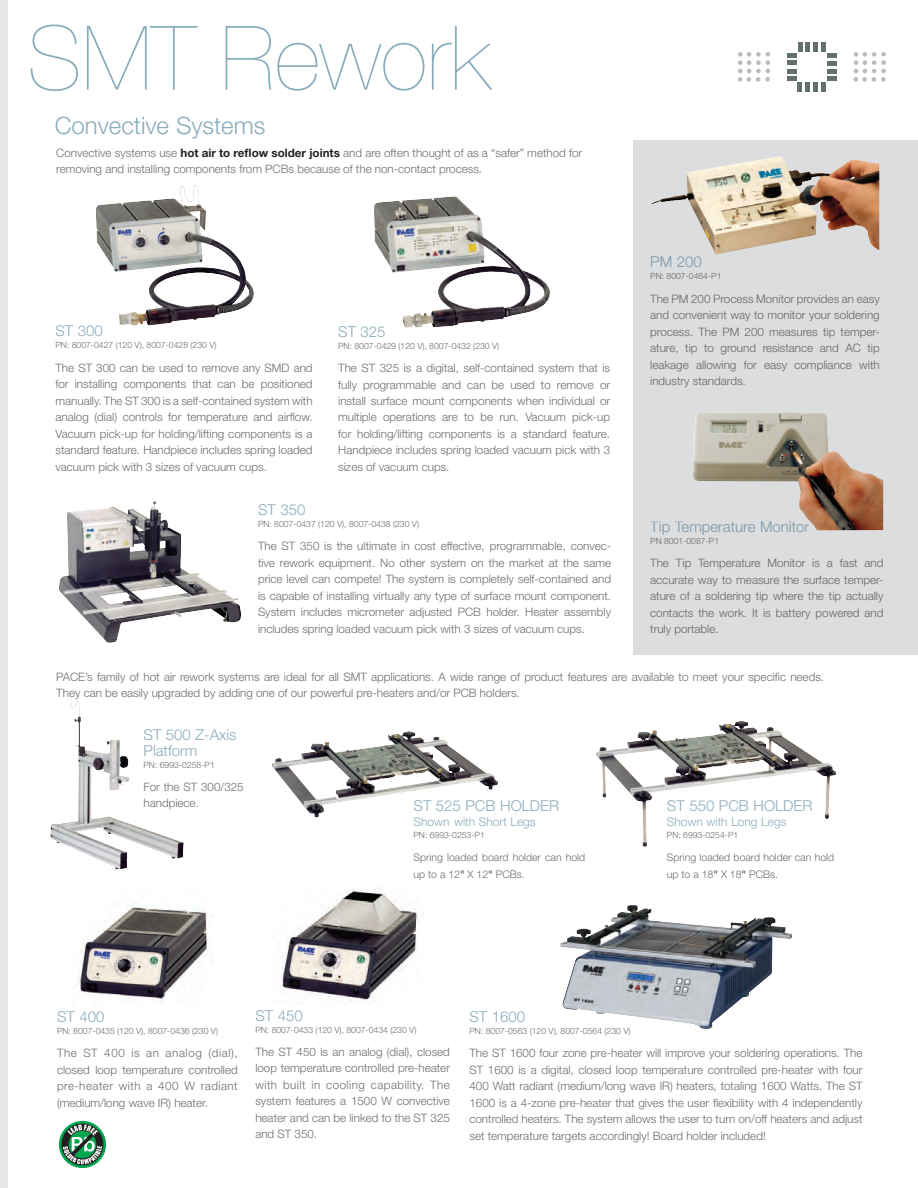
<style>
.page{position:relative;width:918px;height:1188px;background:#fff}
.page>*{position:absolute;margin:0;border:0;box-sizing:border-box;transform-origin:0 0}
.t1{font:200 89.1px "Helvetica Neue";color:#8aacbc}
.t2{font:300 24px "Helvetica Neue";color:#8aacbc}
.t3{font:300 15px/15.5px "Helvetica Neue";color:#8aacbc}
.t4{font:300 15px "Helvetica Neue";color:#7a98a7}
.t5{font:300 12px "Helvetica Neue";color:#8aacbc}
.t6{font:300 11.7px/16.5px "Helvetica Neue";color:#6c6d70;text-align:justify}
.t7{font:300 11.7px/16.5px "Helvetica Neue";color:#656568;text-align:justify}
.t8{font:300 10.5px/16.5px "Helvetica Neue";color:#6c6d70}
.t9{font:300 8.7px "Helvetica Neue";color:#6c6d70}
.t10{font:300 8.7px "Helvetica Neue";color:#656568}
.s1{font-weight:700;color:#231f20}
.s2{font-weight:500}
</style>
<div class="page">
<div style="left:633px;top:140px;width:285px;height:514px;background:#dcdddf"></div>
<img style="left:693px;top:412px;width:191px;height:119px">
<div style="left:690px;top:485px;width:100px;height:48px;background:#dcdddf"></div>
<div style="left:0;top:0;width:8px;height:1188px;background:#e6e7e9"></div>
<svg style="left:59px;top:1121px;width:47px;height:47px"></svg>
<div style="left:61px;top:1124px;width:42px;height:41px;border:7px solid #231f20;border-radius:50%"></div>
<svg style="left:63px;top:1125px;width:39px;height:39px;background:#5c9075"></svg>
<img style="left:59px;top:501px;width:182px;height:142px">
<img style="left:50px;top:701px;width:134px;height:169px">
<img style="left:272px;top:731px;width:226px;height:87px">
<img style="left:596px;top:721px;width:240px;height:126px">
<img style="left:560px;top:905px;width:232px;height:124px">
<img style="left:652px;top:156px;width:228px;height:99px">
<svg style="left:790px;top:522px;width:19px;height:9px"></svg>
<hr style="left:798px;top:42px;width:4px;height:10px;background:#637168">
<hr style="left:806px;top:42px;width:4px;height:10px;background:#637168">
<hr style="left:814px;top:42px;width:4px;height:10px;background:#637168">
<hr style="left:822px;top:42px;width:4px;height:10px;background:#637168">
<hr style="left:798px;top:82px;width:4px;height:10px;background:#637168">
<hr style="left:806px;top:82px;width:4px;height:10px;background:#637168">
<hr style="left:814px;top:82px;width:4px;height:10px;background:#637168">
<hr style="left:821px;top:82px;width:4px;height:10px;background:#637168">
<hr style="left:787px;top:77px;width:10px;height:4px;background:#637168">
<hr style="left:787px;top:69px;width:10px;height:4px;background:#637168">
<hr style="left:787px;top:61px;width:10px;height:4px;background:#637168">
<hr style="left:787px;top:53px;width:10px;height:4px;background:#637168">
<hr style="left:827px;top:77px;width:10px;height:4px;background:#637168">
<hr style="left:827px;top:69px;width:10px;height:4px;background:#637168">
<hr style="left:827px;top:61px;width:10px;height:4px;background:#637168">
<div style="left:827px;top:53px;width:10px;height:5px;background:#637168"></div>
<svg style="left:738px;top:52px;width:32px;height:30px"></svg>
<svg style="left:854px;top:52px;width:32px;height:30px"></svg>
<img style="left:75px;top:906px;width:134px;height:96px">
<img style="left:280px;top:888px;width:138px;height:114px">
<img style="left:96px;top:185px;width:158px;height:141px">
<img style="left:374px;top:196px;width:176px;height:132px">
<h1 class="t1" style="left:28px;top:26px;width:463px">SMT Rework</h1>
<h2 class="t2" style="left:55px;top:117px;width:212px">Convective Systems</h2>
<p class="t6" style="left:56px;top:145px;width:527px">Convective systems use <span class="s1">hot air to reflow solder joints</span> and are often thought of as a “safer” method for removing and installing components from PCBs because of the non-contact process.</p>
<p class="t3" style="left:55px;top:325px;width:49px">ST 300</p>
<p class="t9" style="left:55px;top:342px;width:163px">PN: 8007-0427 (120 V), 8007-0428 (230 V)</p>
<p class="t6" style="left:55px;top:360px;width:259px">The ST 300 can be used to remove any SMD and for installing components that can be positioned manually. The ST 300 is a self-contained system with analog (dial) controls for temperature and airflow.<br>Vacuum pick-up for holding/lifting components is a standard feature. Handpiece includes spring loaded vacuum pick with 3 sizes of vacuum cups.</p>
<p class="t3" style="left:338px;top:325px;width:49px">ST 325</p>
<p class="t9" style="left:338px;top:343px;width:163px">PN: 8007-0429 (120 V), 8007-0432 (230 V)</p>
<p class="t6" style="left:338px;top:361px;width:273px">The ST 325 is a digital, self-contained system that is fully programmable and can be used to remove or install surface mount components when individual or multiple operations are to be run. Vacuum pick-up for holding/lifting components is a standard feature.<br>Handpiece includes spring loaded vacuum pick with 3 sizes of vacuum cups.</p>
<p class="t3" style="left:258px;top:503px;width:49px">ST 350</p>
<p class="t9" style="left:258px;top:521px;width:163px">PN: 8007-0437 (120 V), 8007-0438 (230 V)</p>
<p class="t6" style="left:258px;top:539px;width:355px">The ST 350 is the ultimate in cost effective, programmable, convec&shy;tive rework equipment. No other system on the market at the same price level can compete! The system is completely self-contained and is capable of installing virtually any type of surface mount component.<br>System includes micrometer adjusted PCB holder. Heater assembly includes spring loaded vacuum pick with 3 sizes of vacuum cups.</p>
<p class="t4" style="left:650px;top:257px;width:53px">PM 200</p>
<p class="t10" style="left:650px;top:273px;width:73px">PN: 8007-0464-P1</p>
<p class="t7" style="left:650px;top:291px;width:231px">The PM 200 Process Monitor provides an easy and convenient way to monitor your soldering process. The PM 200 measures tip temper&shy;ature, tip to ground resistance and AC tip leakage allowing for easy compliance with industry standards.</p>
<p class="t4" style="left:650px;top:522px;width:161px">Tip Temperature Monitor</p>
<p class="t10" style="left:650px;top:538px;width:70px">PN 8001-0087-P1</p>
<p class="t7" style="left:650px;top:556px;width:235px">The Tip Temperature Monitor is a fast and accurate way to measure the surface temper&shy;ature of a soldering tip where the tip actually contacts the work. It is battery powered and truly portable.</p>
<p class="t6" style="left:56px;top:669px;width:769px">PACE’s family of hot air rework systems are ideal for all SMT applications. A wide range of product features are available to meet your specific needs.<br>They can be easily upgraded by adding one of our powerful pre-heaters and/or PCB holders.</p>
<p class="t3" style="left:144px;top:728px;width:94px">ST 500 Z-Axis<br>Platform</p>
<p class="t9" style="left:144px;top:761px;width:73px">PN: 6993-0258-P1</p>
<p class="t6" style="left:144px;top:779px;width:102px">For the ST 300/325 handpiece.</p>
<p class="t3" style="left:414px;top:799px;width:147px">ST 525 PCB HOLDER</p>
<p class="t5" style="left:414px;top:818px;width:124px">Shown with Short Legs</p>
<p class="t9" style="left:414px;top:832px;width:73px">PN: 6993-0253-P1</p>
<p class="t8" style="left:414px;top:850px;width:173px">Spring loaded board holder can hold up to a 12<span class="s2">"</span> X 12<span class="s2">"</span> PCBs.</p>
<p class="t3" style="left:667px;top:799px;width:147px">ST 550 PCB HOLDER</p>
<p class="t5" style="left:667px;top:818px;width:121px">Shown with Long Legs</p>
<p class="t9" style="left:667px;top:832px;width:73px">PN: 6993-0254-P1</p>
<p class="t8" style="left:667px;top:850px;width:169px">Spring loaded board holder can hold up to a 18<span class="s2">"</span> X 18<span class="s2">"</span> PCBs.</p>
<p class="t3" style="left:57px;top:1011px;width:49px">ST 400</p>
<p class="t9" style="left:57px;top:1028px;width:163px">PN: 8007-0435 (120 V), 8007-0436 (230 V)</p>
<p class="t6" style="left:57px;top:1046px;width:182px">The ST 400 is an analog (dial), closed loop temperature controlled pre-heater with a 400 W radiant (medium/long wave IR) heater.</p>
<p class="t3" style="left:255px;top:1009px;width:49px">ST 450</p>
<p class="t9" style="left:255px;top:1026px;width:163px">PN: 8007-0433 (120 V), 8007-0434 (230 V)</p>
<p class="t6" style="left:255px;top:1045px;width:196px">The ST 450 is an analog (dial), closed loop temperature controlled pre-heater with built in cooling capability. The system features a 1500 W convective heater and can be linked to the ST 325 and ST 350.</p>
<p class="t3" style="left:470px;top:1011px;width:57px">ST 1600</p>
<p class="t9" style="left:470px;top:1028px;width:163px">PN: 8007-0563 (120 V), 8007-0564 (230 V)</p>
<p class="t6" style="left:470px;top:1046px;width:395px">The ST 1600 four zone pre-heater will improve your soldering operations. The ST 1600 is a digital, closed loop temperature controlled pre-heater with four 400 Watt radiant (medium/long wave IR) heaters, totaling 1600 Watts. The ST 1600 is a 4-zone pre-heater that gives the user flexibility with 4 independently controlled heaters. The system allows the user to turn on/off heaters and adjust set temperature targets accordingly! Board holder included!</p>
</div>
